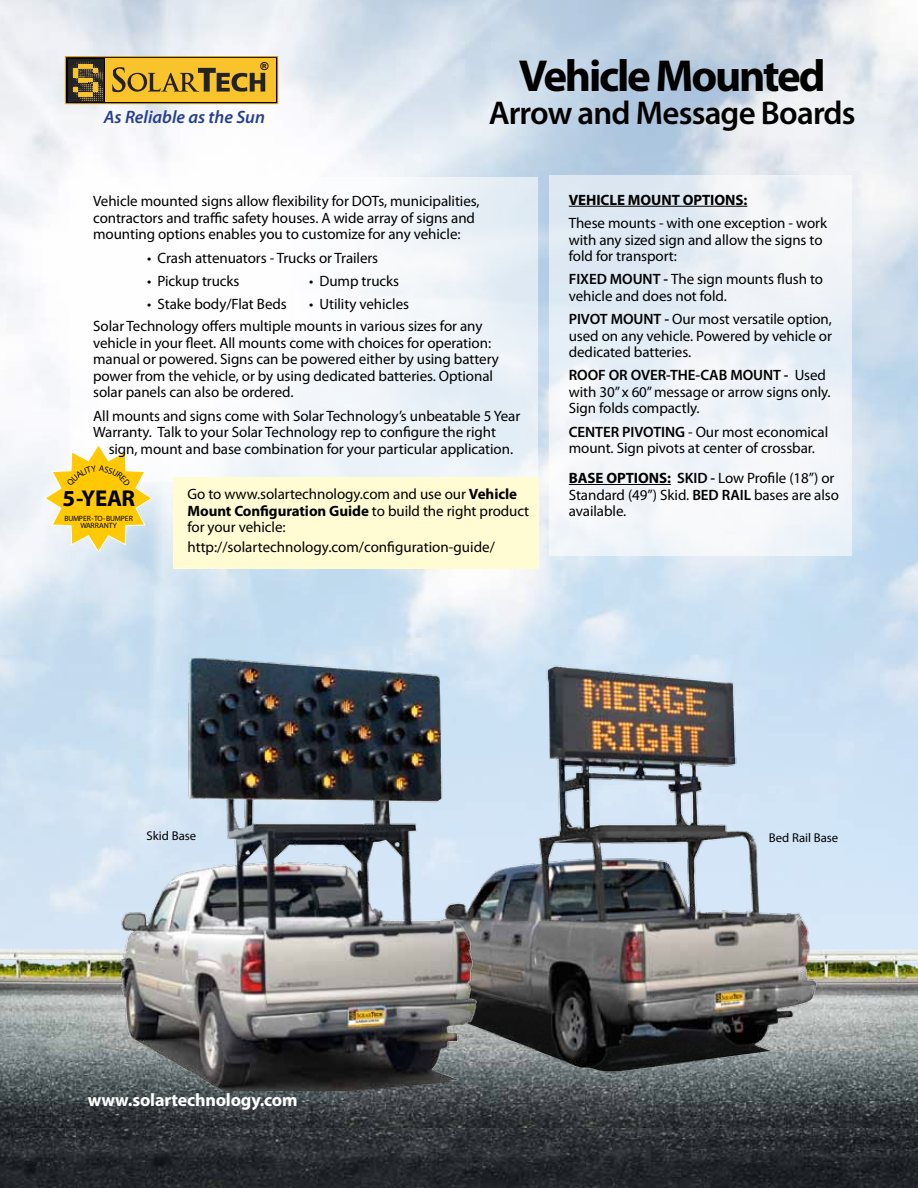
<style>
.page{position:relative;width:918px;height:1188px;background:#fff}
.page>*{position:absolute;margin:0;border:0;box-sizing:border-box;transform-origin:0 0}
.t1{font:700 45px "Myriad Pro";letter-spacing:-.05em;color:#000}
.t2{font:600 33px "Myriad Pro";letter-spacing:-.025em;color:#000}
.t3{font:700 22.95px "Myriad";color:#000}
.t4{font:700 18px "Myriad Pro";letter-spacing:-.01em;color:#fff}
.t5{font:italic 600 18px "Myriad Pro";color:#25408f}
.t6{font:15px/16.5px "Myriad Pro";letter-spacing:-.005em;color:#000}
.t7{font:700 15px "Myriad Pro";letter-spacing:-.005em;color:#000}
.t8{font:12.75px "Myriad Pro";color:#000}
.t9{font:700 10.95px "Arial";color:#000}
.t10{font:7.65px/7.1px "Myriad";color:#000;text-align:center}
.s1{font-weight:700}
.s2{font-weight:600}
</style>
<div class="page">
<img style="left:0;top:1128px;width:918px;height:60px">
<img style="left:0;top:930px;width:918px;height:198px">
<svg style="left:65px;top:56px;width:213px;height:48px;background:#b59027"></svg>
<svg style="left:550px;top:176px;width:302px;height:380px;fill:#eff3f8"></svg>
<div style="left:70px;top:177px;width:468px;height:305px;background:linear-gradient(to right,#fff,#e8f0f6)"></div>
<img style="left:495px;top:627px;width:331px;height:452px">
<img style="left:103px;top:616px;width:392px;height:475px">
<hr style="left:569px;top:206px;width:178px;height:1px;background:#000">
<hr style="left:569px;top:484px;width:102px;height:1px;background:#000">
<div style="left:173px;top:477px;width:366px;height:91px;background:#fffbd2"></div>
<svg style="left:43px;top:444px;width:111px;height:109px"></svg>
<p class="t9" style="left:261px;top:58px;width:10px">®</p>
<p class="t5" style="left:104px;top:105px;width:163px">As Reliable as the Sun</p>
<h1 class="t1" style="left:519px;top:47px;width:308px">Vehicle Mounted</h1>
<h2 class="t2" style="left:489px;top:92px;width:369px">Arrow and Message Boards</h2>
<p class="t6" style="left:93px;top:193px;width:388px">Vehicle mounted signs allow flexibility for DOTs, municipalities, contractors and traffic safety houses. A wide array of signs and mounting options enables you to customize for any vehicle:</p>
<p class="t6" style="left:147px;top:249px;width:233px">• Crash attenuators - Trucks or Trailers</p>
<p class="t6" style="left:147px;top:272px;width:94px">• Pickup trucks</p>
<p class="t6" style="left:309px;top:272px;width:91px">• Dump trucks</p>
<p class="t6" style="left:147px;top:296px;width:141px">• Stake body/Flat Beds</p>
<p class="t6" style="left:93px;top:293px;width:391px;line-height:22px;text-indent:216px">• Utility vehicles<br>Solar Technology offers multiple mounts in various sizes for any</p>
<p class="t6" style="left:93px;top:334px;width:407px">vehicle in your fleet. All mounts come with choices for operation: manual or powered. Signs can be powered either by using battery power from the vehicle, or by using dedicated batteries. Optional solar panels can also be ordered.</p>
<p class="t6" style="left:93px;top:407px;width:429px">All mounts and signs come with Solar Technology’s unbeatable 5 Year<br>Warranty. Talk to your Solar Technology rep to configure the right</p>
<p class="t6" style="left:109px;top:440px;width:406px">sign, mount and base combination for your particular application.</p>
<h3 class="t3" style="left:62px;top:487px;width:74px">5-YEAR</h3>
<p class="t10" style="left:65px;top:515px;width:70px">BUMPER-TO-BUMPER<br>WARRANTY</p>
<p class="t6" style="left:187px;top:486px;width:343px">Go to www.solartechnology.com and use our <span class="s1">Vehicle<br>Mount Configuration Guide</span> to build the right product for your vehicle:</p>
<p class="t6" style="left:187px;top:538px;width:309px">http://solartechnology.com/configuration-guide/</p>
<p class="t7" style="left:569px;top:190px;width:180px">VEHICLE MOUNT OPTIONS:</p>
<p class="t6" style="left:569px;top:214px;width:260px">These mounts - with one exception - work with any sized sign and allow the signs to fold for transport:</p>
<p class="t6" style="left:569px;top:271px;width:256px"><span class="s2">FIXED MOUNT -</span> The sign mounts flush to vehicle and does not fold.</p>
<p class="t6" style="left:569px;top:310px;width:265px;text-align:justify"><span class="s2">PIVOT MOUNT -</span> Our most versatile option, used on any vehicle. Powered by vehicle or dedicated batteries.</p>
<p class="t6" style="left:569px;top:367px;width:263px"><span class="s2">ROOF OR OVER-THE-CAB MOUNT -</span> Used with 30” x 60” message or arrow signs only.<br>Sign folds compactly.</p>
<p class="t6" style="left:569px;top:423px;width:261px"><span class="s2">CENTER PIVOTING</span> - Our most economical mount. Sign pivots at center of crossbar.</p>
<p class="t6" style="left:569px;top:469px;width:272px"><span class="s1">BASE OPTIONS:</span> <span class="s2">SKID -</span> Low Profile (18”) or<br>Standard (49”) Skid. <span class="s2">BED RAIL</span> bases are also available.</p>
<p class="t8" style="left:146px;top:828px;width:51px">Skid Base</p>
<p class="t8" style="left:769px;top:830px;width:71px">Bed Rail Base</p>
<p class="t4" style="left:88px;top:1089px;width:211px">www.solartechnology.com</p>
</div>
